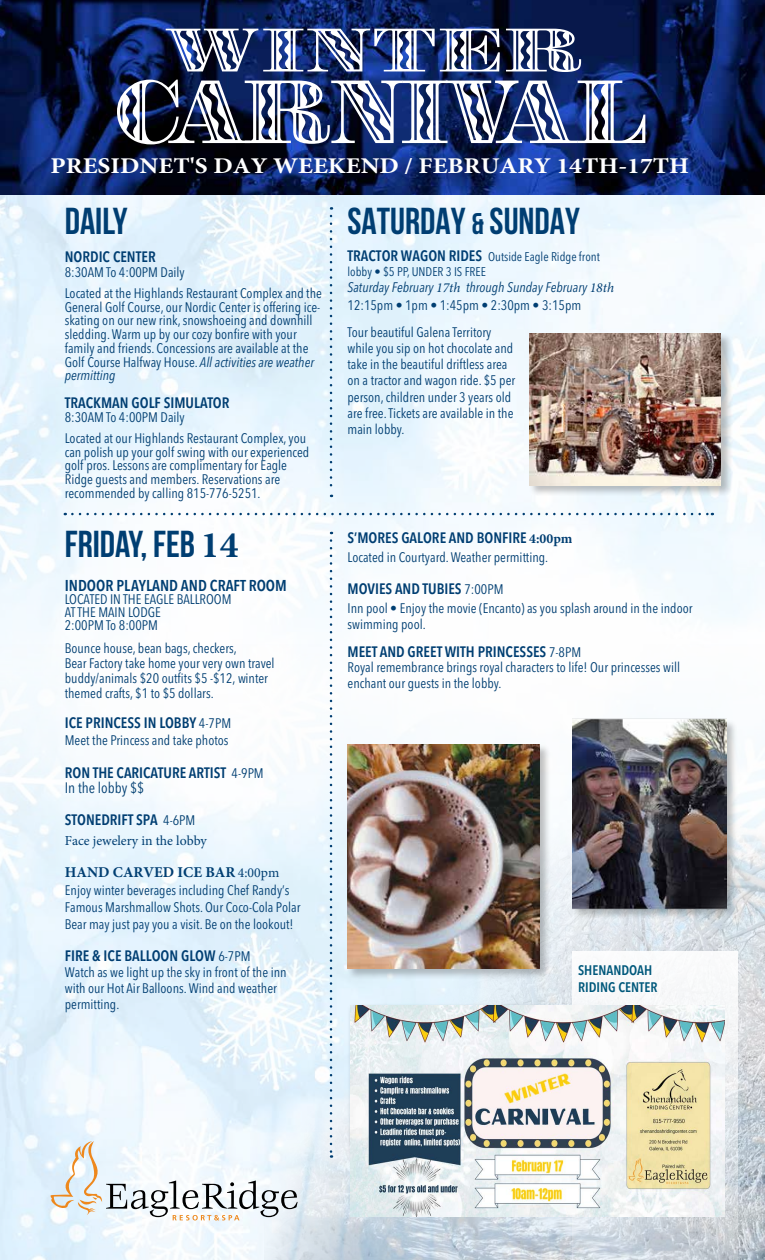
<style>
.page{position:relative;width:765px;height:1260px;background:#fff}
.page>*{position:absolute;margin:0;border:0;box-sizing:border-box;transform-origin:0 0}
.t1{font:85.88px "Falstaff Festival";letter-spacing:-.055em;color:#fff}
.t2{font:58.75px "Falstaff Festival";color:#fff;scale:1.29 1}
.t3{font:700 37.5px "Bebas Neue";color:#003e72}
.t4{font:700 22.5px "Minion Pro";color:#fff;scale:1.14 1}
.t5{font:600 condensed 15.62px "Avenir Next LT Pro";color:#003e72}
.t6{font:600 condensed 15px/15px "Avenir Next LT Pro";color:#003e72}
.t7{font:700 15px "Minion Pro";color:#003e72}
.t8{font:condensed 13.75px/13.8px "Avenir Next LT Pro";color:#003e72}
.t9{font:italic condensed 13.75px/17.1px "Avenir Next LT Pro";color:#003e72}
.t10{font:13.75px "Minion Pro";color:#003e72}
.t11{font:600 condensed 13.75px/16.5px "Avenir Next LT Pro";color:#00587b}
.t12{font:condensed 12.5px/15.5px "Avenir Next LT Pro";color:#003e72}
.s1{font-size:30px}
.s2{font-weight:600;font-size:15px}
.s3{font-family:"Minion Pro";font-stretch:normal}
.s4{font-style:normal}
.s5{font-style:italic}
.s6{font-family:"Minion Pro"}
.s7{font-weight:400;font-size:13.75px}
.s8{font-weight:400}
.s9{font-family:"Minion Pro";font-weight:700;font-stretch:normal;font-size:13.75px}
</style>
<div class="page">
<img style="left:0;top:194px;width:765px;height:420px">
<img style="left:0;top:0;width:765px;height:194px">
<img style="left:0;top:614px;width:765px;height:646px">
<svg style="left:49px;top:1141px;width:249px;height:79px"></svg>
<svg style="left:72px;top:513px;width:641px;height:2px"></svg>
<svg style="left:330px;top:216px;width:2px;height:281px"></svg>
<svg style="left:330px;top:541px;width:2px;height:617px"></svg>
<div style="left:528px;top:332px;width:205px;height:165px;background:#000;opacity:.25"></div>
<img style="left:529px;top:333px;width:192px;height:152px">
<div style="left:347px;top:743px;width:204px;height:238px;background:#000;opacity:.25"></div>
<img style="left:348px;top:744px;width:191px;height:224px">
<div style="left:571px;top:719px;width:167px;height:201px;background:#000;opacity:.25"></div>
<img style="left:572px;top:695px;width:154px;height:231px">
<div style="left:347px;top:1002px;width:204px;height:165px;background:#000;opacity:.25"></div>
<svg style="left:572px;top:951px;width:166px;height:309px;fill:#f3f4f6"></svg>
<img style="left:351px;top:1006px;width:374px;height:211px">
<h2 class="t2" style="left:165px;top:16px;width:326px">WINTER</h2>
<h1 class="t1" style="left:113px;top:62px;width:536px">CARNIVAL</h1>
<h3 class="t4" style="left:51px;top:150px;width:562px">PRESIDNET'S DAY WEEKEND / FEBRUARY 14TH-17TH</h3>
<h3 class="t3" style="left:348px;top:201px;width:234px">SATURDAY <span class="s1">&amp;</span> SUNDAY</h3>
<p class="t12" style="left:348px;top:249px;width:254px"><span class="s2">TRACTOR WAGON RIDES</span> Outside Eagle Ridge front lobby • $5 PP, UNDER 3 IS FREE</p>
<p class="t9" style="left:348px;top:279px;width:268px">Saturday February <span class="s3">17th</span> through Sunday February <span class="s3">18th<br></span><span class="s4">12:15pm • 1pm • 1:45pm • 2:30pm • 3:15pm</span></p>
<p class="t8" style="left:348px;top:324px;width:169px;line-height:16.2px">Tour beautiful Galena Territory while you sip on hot chocolate and take in the beautiful driftless area on a tractor and wagon ride. $5 per person, children under 3 years old are free. Tickets are available in the main lobby.</p>
<h3 class="t3" style="left:65px;top:201px;width:64px">DAILY</h3>
<p class="t6" style="left:65px;top:249px;width:92px">NORDIC CENTER</p>
<p class="t8" style="left:65px;top:261px;width:259px;line-height:21.2px">8:30AM To 4:00PM Daily<br>Located at the Highlands Restaurant Complex and the</p>
<p class="t8" style="left:65px;top:300px;width:257px">General Golf Course, our Nordic Center is offering ice&shy;skating on our new rink, snowshoeing and downhill sledding. Warm up by our cozy bonfire with your family and friends. Concessions are available at the Golf Course Halfway House. <span class="s5">All activities are weather permitting</span></p>
<p class="t6" style="left:65px;top:395px;width:166px">TRACKMAN GOLF SIMULATOR</p>
<p class="t8" style="left:65px;top:406px;width:243px;line-height:21.2px">8:30AM To 4:00PM Daily<br>Located at our Highlands Restaurant Complex, you</p>
<p class="t8" style="left:65px;top:445px;width:246px">can polish up your golf swing with our experienced golf pros. Lessons are complimentary for Eagle Ridge guests and members. Reservations are recommended by calling 815-776-5251.</p>
<h3 class="t3" style="left:65px;top:523px;width:175px">friday, FEB <span class="s6">14</span></h3>
<p class="t5" style="left:65px;top:576px;width:224px">INDOOR PLAYLAND AND CRAFT ROOM</p>
<p class="t8" style="left:65px;top:592px;width:168px;line-height:13.2px">LOCATED IN THE EAGLE BALLROOM<br>AT THE MAIN LODGE<br>2:00PM To 8:00PM</p>
<p class="t8" style="left:65px;top:640px;width:211px;line-height:15px">Bounce house, bean bags, checkers,<br>Bear Factory take home your very own travel buddy/animals $20 outfits $5 -$12, winter themed crafts, $1 to $5 dollars.</p>
<p class="t6" style="left:65px;top:715px;width:168px">ICE PRINCESS IN LOBBY <span class="s7">4-7PM</span></p>
<p class="t8" style="left:65px;top:733px;width:165px">Meet the Princess and take photos</p>
<p class="t6" style="left:65px;top:765px;width:201px">RON THE CARICATURE ARTIST <span class="s7">4-9PM<br></span><span class="s8">In the lobby $$</span></p>
<p class="t6" style="left:65px;top:812px;width:132px">STONEDRIFT SPA <span class="s7">4-6PM</span></p>
<p class="t10" style="left:65px;top:832px;width:144px">Face jewelery in the lobby</p>
<p class="t7" style="left:65px;top:862px;width:216px">HAND CARVED ICE BAR <span class="s7">4:00pm</span></p>
<p class="t8" style="left:65px;top:882px;width:237px;line-height:16.9px">Enjoy winter beverages including Chef Randy’s<br>Famous Marshmallow Shots. Our Coco-Cola Polar<br>Bear may just pay you a visit. Be on the lookout!</p>
<p class="t6" style="left:65px;top:948px;width:187px">FIRE &amp; ICE BALLOON GLOW <span class="s7">6-7PM</span></p>
<p class="t8" style="left:65px;top:964px;width:223px;line-height:15.9px">Watch as we light up the sky in front of the inn with our Hot Air Balloons. Wind and weather permitting.</p>
<p class="t11" style="left:578px;top:962px;width:81px">SHENANDOAH<br>RIDING CENTER</p>
<p class="t6" style="left:348px;top:530px;width:226px">S’MORES GALORE AND BONFIRE <span class="s9">4:00pm</span></p>
<p class="t8" style="left:348px;top:550px;width:202px">Located in Courtyard. Weather permitting.</p>
<p class="t6" style="left:348px;top:581px;width:157px">MOVIES AND TUBIES <span class="s7">7:00PM</span></p>
<p class="t8" style="left:348px;top:600px;width:346px;line-height:16.2px">Inn pool • Enjoy the movie (Encanto) as you splash around in the indoor swimming pool.</p>
<p class="t6" style="left:348px;top:644px;width:235px">MEET AND GREET WITH PRINCESSES <span class="s7">7-8PM</span></p>
<p class="t8" style="left:348px;top:660px;width:334px;line-height:15.5px">Royal remembrance brings royal characters to life! Our princesses will enchant our guests in the lobby.</p>
</div>
